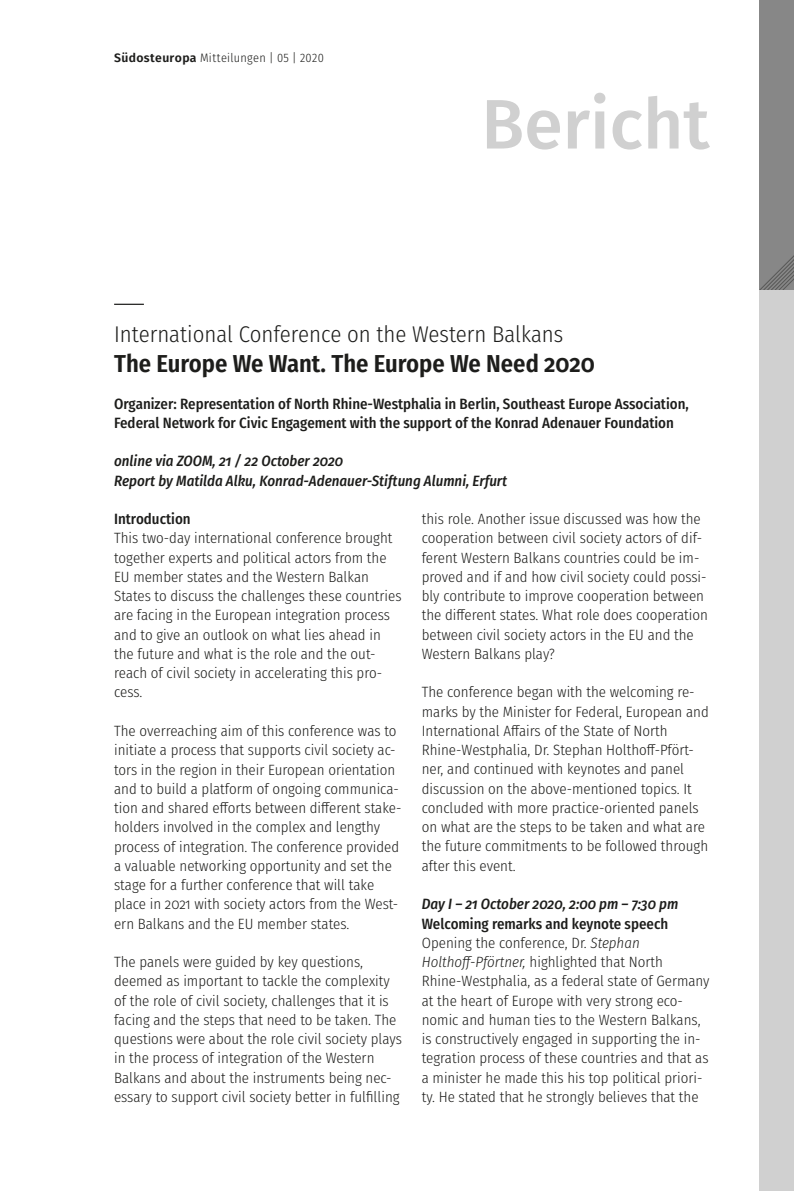
<style>
.page{position:relative;width:794px;height:1191px;background:#fff}
.page>*{position:absolute;margin:0;border:0;box-sizing:border-box;transform-origin:0 0}
.t1{font:500 70px "Fira Sans";color:#d0d0d0}
.t2{font:600 24.5px "Fira Sans Condensed";color:#1d1d1b}
.t3{font:300 22.75px "Fira Sans Condensed";color:#1d1d1b}
.t4{font:300 14.88px/19.2px "Fira Sans Condensed";color:#1d1d1b}
.t5{font:500 14.88px/19.2px "Fira Sans Condensed";color:#1d1d1b}
.t6{font:italic 500 14.88px/19.2px "Fira Sans Condensed";color:#1d1d1b}
.t7{font:300 12.25px "Fira Sans Condensed";letter-spacing:.025em;color:#1d1d1b}
.s1{font-family:"Fira Sans";font-weight:600}
.s2{font-weight:500}
.s3{font-style:italic}
</style>
<div class="page">
<div style="left:759px;top:0;width:35px;height:290px;background:#878787"></div>
<svg style="left:759px;top:255px;width:35px;height:35px"></svg>
<div style="left:759px;top:290px;width:35px;height:901px;background:#d0d0d0"></div>
<hr style="left:114px;top:304px;width:30px;height:1px;background:#1d1d1b">
<p class="t7" style="left:114px;top:49px;width:211px"><span class="s1">Südosteuropa</span> Mitteilungen | 05 | 2020</p>
<h1 class="t1" style="left:481px;top:68px;width:230px">Bericht</h1>
<h3 class="t3" style="left:114px;top:318px;width:451px">International Conference on the Western Balkans</h3>
<h2 class="t2" style="left:114px;top:343px;width:482px">The Europe We Want. The Europe We Need 2020</h2>
<p class="t5" style="left:114px;top:393px;width:576px">Organizer: Representation of North Rhine-Westphalia in Berlin, Southeast Europe Association,<br>Federal Network for Civic Engagement with the support of the Konrad Adenauer Foundation</p>
<p class="t6" style="left:114px;top:451px;width:394px">online via ZOOM, 21 / 22 October 2020<br>Report by Matilda Alku, Konrad-Adenauer-Stiftung Alumni, Erfurt</p>
<p class="t5" style="left:114px;top:508px;width:78px">Introduction</p>
<p class="t4" style="left:114px;top:528px;width:289px">This two-day international conference brought together experts and political actors from the EU member states and the Western Balkan States to discuss the challenges these countries are facing in the European integration process and to give an outlook on what lies ahead in the future and what is the role and the out&shy;reach of civil society in accelerating this pro&shy;cess.</p>
<p class="t4" style="left:114px;top:721px;width:289px">The overreaching aim of this conference was to initiate a process that supports civil society ac&shy;tors in the region in their European orientation and to build a platform of ongoing communica&shy;tion and shared efforts between different stake&shy;holders involved in the complex and lengthy process of integration. The conference provided a valuable networking opportunity and set the stage for a further conference that will take place in 2021 with society actors from the West&shy;ern Balkans and the EU member states.</p>
<p class="t4" style="left:114px;top:952px;width:289px">The panels were guided by key questions, deemed as important to tackle the complexity of the role of civil society, challenges that it is facing and the steps that need to be taken. The questions were about the role civil society plays in the process of integration of the Western Balkans and about the instruments being nec&shy;essary to support civil society better in fulfilling</p>
<p class="t4" style="left:422px;top:509px;width:288px">this role. Another issue discussed was how the cooperation between civil society actors of dif&shy;ferent Western Balkans countries could be im&shy;proved and if and how civil society could possi&shy;bly contribute to improve cooperation between the different states. What role does cooperation between civil society actors in the EU and the Western Balkans play?</p>
<p class="t4" style="left:422px;top:682px;width:288px">The conference began with the welcoming re&shy;marks by the Minister for Federal, European and International Affairs of the State of North Rhine-Westphalia, Dr. Stephan Holthoff-Pfört&shy;ner, and continued with keynotes and panel discussion on the above-mentioned topics. It concluded with more practice-oriented panels on what are the steps to be taken and what are the future commitments to be followed through after this event.</p>
<p class="t6" style="left:422px;top:893px;width:258px">Day I – 21 October 2020, 2:00 pm – 7:30 pm</p>
<p class="t4" style="left:422px;top:913px;width:289px"><span class="s2">Welcoming remarks and keynote speech </span>Opening the conference, Dr. <span class="s3">Stephan Holthoff-Pförtner,</span> highlighted that North Rhine-Westphalia, as a federal state of Germany at the heart of Europe with very strong eco&shy;nomic and human ties to the Western Balkans, is constructively engaged in supporting the in&shy;tegration process of these countries and that as a minister he made this his top political priori&shy;ty. He stated that he strongly believes that the</p>
</div>
